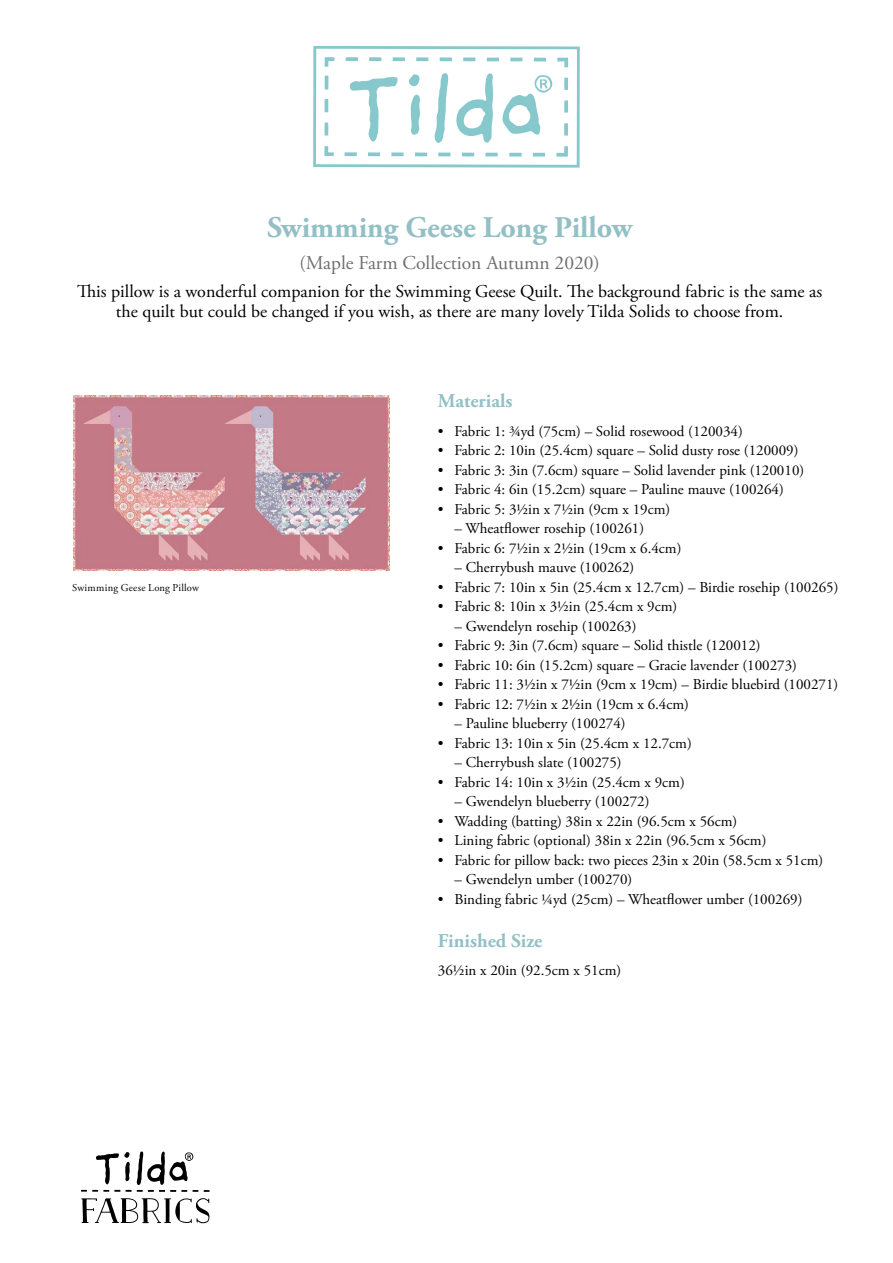
<style>
.page{position:relative;width:893px;height:1263px;background:#fff}
.page>*{position:absolute;margin:0;border:0;box-sizing:border-box;transform-origin:0 0}
.t1{font:700 30px "Adobe Garamond Pro";color:#93c0c5}
.t2{font:19.5px "Adobe Garamond Pro";color:#706f6f}
.t3{font:700 19.5px "Adobe Garamond Pro";color:#93c0c5}
.t4{font:18px/19.5px "Adobe Garamond Pro";color:#000;text-align:center}
.t5{font:15px "Adobe Garamond Pro";color:#000}
.t6{font:10.5px "Adobe Garamond Pro";letter-spacing:.025em;color:#000}
</style>
<div class="page">
<img style="left:73px;top:395px;width:316px;height:175px">
<svg style="left:313px;top:46px;width:267px;height:122px"></svg>
<svg style="left:204px;top:1190px;width:6px;height:2px"></svg>
<svg style="left:81px;top:1198px;width:129px;height:25px"></svg>
<svg style="left:81px;top:1151px;width:117px;height:41px"></svg>
<h1 class="t1" style="left:267px;top:210px;width:367px">Swimming Geese Long Pillow</h1>
<h2 class="t2" style="left:299px;top:251px;width:302px">(Maple Farm Collection Autumn 2020)</h2>
<p class="t4" style="left:77px;top:282px;width:747px">This pillow is a wonderful companion for the Swimming Geese Quilt. The background fabric is the same as the quilt but could be changed if you wish, as there are many lovely Tilda Solids to choose from.</p>
<p class="t6" style="left:72px;top:582px;width:128px">Swimming Geese Long Pillow</p>
<h2 class="t3" style="left:438px;top:390px;width:76px">Materials</h2>
<p class="t5" style="left:438px;top:422px;width:306px">• Fabric 1: ¾yd (75cm) – Solid rosewood (120034)</p>
<p class="t5" style="left:438px;top:441px;width:362px">• Fabric 2: 10in (25.4cm) square – Solid dusty rose (120009)</p>
<p class="t5" style="left:438px;top:461px;width:368px">• Fabric 3: 3in (7.6cm) square – Solid lavender pink (120010)</p>
<p class="t5" style="left:438px;top:480px;width:347px">• Fabric 4: 6in (15.2cm) square – Pauline mauve (100264)</p>
<p class="t5" style="left:438px;top:500px;width:234px">• Fabric 5: 3½in x 7½in (9cm x 19cm)</p>
<p class="t5" style="left:454px;top:519px;width:191px">– Wheatflower rosehip (100261)</p>
<p class="t5" style="left:438px;top:539px;width:245px">• Fabric 6: 7½in x 2½in (19cm x 6.4cm)</p>
<p class="t5" style="left:454px;top:558px;width:181px">– Cherrybush mauve (100262)</p>
<p class="t5" style="left:438px;top:578px;width:402px">• Fabric 7: 10in x 5in (25.4cm x 12.7cm) – Birdie rosehip (100265)</p>
<p class="t5" style="left:438px;top:597px;width:241px">• Fabric 8: 10in x 3½in (25.4cm x 9cm)</p>
<p class="t5" style="left:454px;top:617px;width:184px">– Gwendelyn rosehip (100263)</p>
<p class="t5" style="left:438px;top:636px;width:324px">• Fabric 9: 3in (7.6cm) square – Solid thistle (120012)</p>
<p class="t5" style="left:438px;top:656px;width:360px">• Fabric 10: 6in (15.2cm) square – Gracie lavender (100273)</p>
<p class="t5" style="left:438px;top:675px;width:402px">• Fabric 11: 3½in x 7½in (9cm x 19cm) – Birdie bluebird (100271)</p>
<p class="t5" style="left:438px;top:695px;width:253px">• Fabric 12: 7½in x 2½in (19cm x 6.4cm)</p>
<p class="t5" style="left:454px;top:714px;width:173px">– Pauline blueberry (100274)</p>
<p class="t5" style="left:438px;top:734px;width:255px">• Fabric 13: 10in x 5in (25.4cm x 12.7cm)</p>
<p class="t5" style="left:454px;top:753px;width:169px">– Cherrybush slate (100275)</p>
<p class="t5" style="left:438px;top:773px;width:248px">• Fabric 14: 10in x 3½in (25.4cm x 9cm)</p>
<p class="t5" style="left:454px;top:792px;width:196px">– Gwendelyn blueberry (100272)</p>
<p class="t5" style="left:438px;top:812px;width:301px">• Wadding (batting) 38in x 22in (96.5cm x 56cm)</p>
<p class="t5" style="left:438px;top:831px;width:330px">• Lining fabric (optional) 38in x 22in (96.5cm x 56cm)</p>
<p class="t5" style="left:438px;top:851px;width:387px">• Fabric for pillow back: two pieces 23in x 20in (58.5cm x 51cm)</p>
<p class="t5" style="left:454px;top:870px;width:179px">– Gwendelyn umber (100270)</p>
<p class="t5" style="left:438px;top:890px;width:366px">• Binding fabric ¼yd (25cm) – Wheatflower umber (100269)</p>
<h2 class="t3" style="left:438px;top:929px;width:106px">Finished Size</h2>
<p class="t5" style="left:438px;top:961px;width:185px">36½in x 20in (92.5cm x 51cm)</p>
</div>
